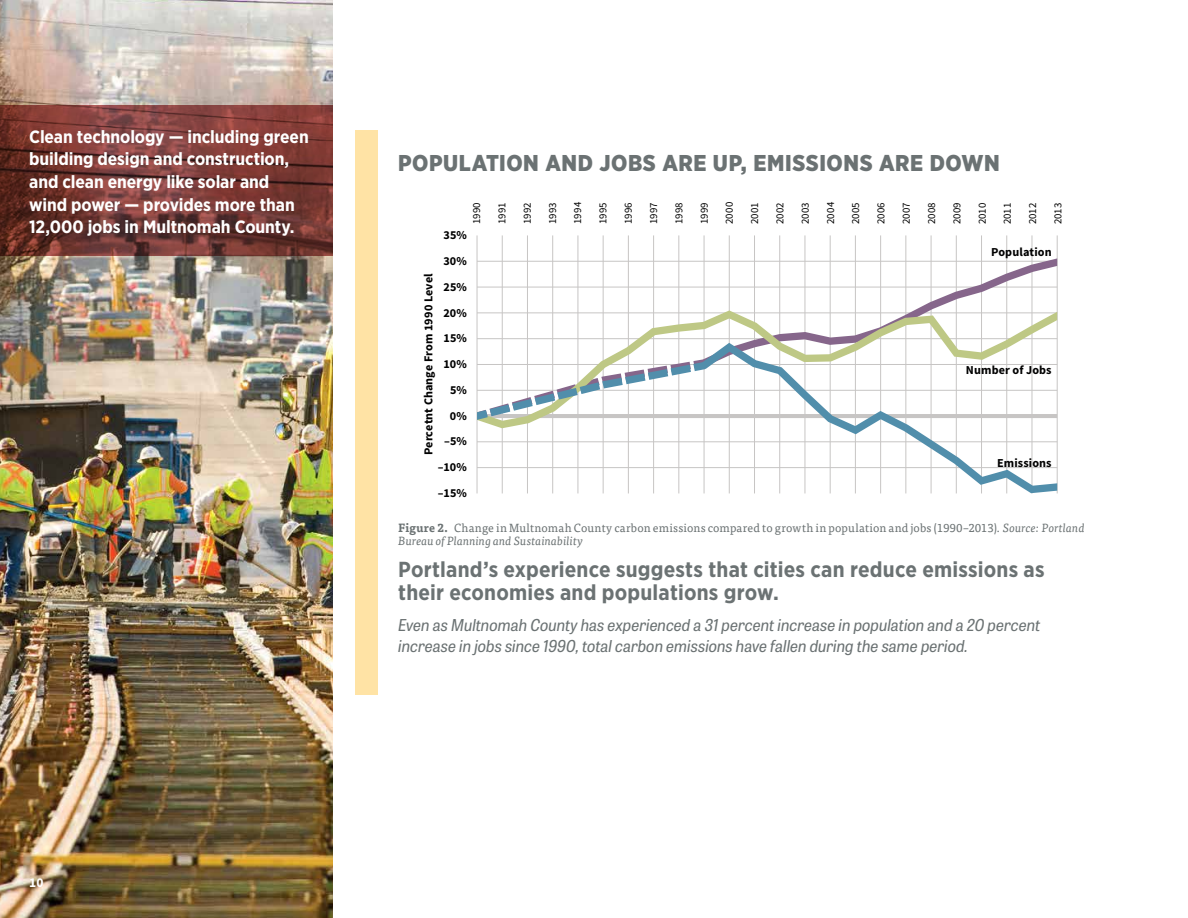
<style>
.page{position:relative;width:1188px;height:918px;background:#fff}
.page>*{position:absolute;margin:0;border:0;box-sizing:border-box;transform-origin:0 0}
.factoid_15_25{font:900 22.8px "Gotham Narrow";letter-spacing:.025em;color:#6b7273}
.factoid_14_5{font:700 21.75px/23.5px "Gotham Narrow";letter-spacing:.01em;color:#6b7273}
.factoid{font:700 17.85px/22.6px "Gotham Narrow";letter-spacing:-.005em;color:#fff}
.oblique_pullquote{font:italic 16.35px/21.1px "Tablet Gothic Narrow";letter-spacing:-.005em;color:#6b7273}
.footer_folio{font:700 13.5px "Source Sans Pro";color:#fff}
.t1{font:700 12.15px/25.8px "Source Sans Pro";letter-spacing:.01em;color:#000;text-align:right}
.figure_bar_dark_type{font:11.85px/13.6px "Tisa Pro";letter-spacing:.01em;color:#6b7273}
.t2{font:10.8px "Source Sans Pro";letter-spacing:.015em;color:#000}
.s1{font-weight:700}
.s2{font-style:italic}
</style>
<div class="page">
<img style="left:0;top:0;width:333px;height:918px">
<hr style="left:477px;top:235px;width:1px;height:258px;background:#c7c5c4">
<hr style="left:502px;top:235px;width:1px;height:258px;background:#c7c5c4">
<hr style="left:527px;top:235px;width:1px;height:258px;background:#c7c5c4">
<hr style="left:552px;top:235px;width:1px;height:258px;background:#c7c5c4">
<hr style="left:578px;top:235px;width:1px;height:258px;background:#c7c5c4">
<hr style="left:603px;top:235px;width:1px;height:258px;background:#c7c5c4">
<hr style="left:628px;top:235px;width:1px;height:258px;background:#c7c5c4">
<hr style="left:653px;top:235px;width:1px;height:258px;background:#c7c5c4">
<hr style="left:679px;top:235px;width:1px;height:258px;background:#c7c5c4">
<hr style="left:704px;top:235px;width:1px;height:258px;background:#c7c5c4">
<hr style="left:729px;top:235px;width:1px;height:258px;background:#c7c5c4">
<hr style="left:754px;top:235px;width:1px;height:258px;background:#c7c5c4">
<hr style="left:779px;top:235px;width:1px;height:258px;background:#c7c5c4">
<hr style="left:805px;top:235px;width:1px;height:258px;background:#c7c5c4">
<hr style="left:830px;top:235px;width:1px;height:258px;background:#c7c5c4">
<hr style="left:855px;top:235px;width:1px;height:258px;background:#c7c5c4">
<hr style="left:880px;top:235px;width:1px;height:258px;background:#c7c5c4">
<hr style="left:906px;top:235px;width:1px;height:258px;background:#c7c5c4">
<hr style="left:931px;top:235px;width:1px;height:258px;background:#c7c5c4">
<hr style="left:956px;top:235px;width:1px;height:258px;background:#c7c5c4">
<hr style="left:981px;top:235px;width:1px;height:258px;background:#c7c5c4">
<hr style="left:1006px;top:235px;width:1px;height:258px;background:#c7c5c4">
<hr style="left:1032px;top:235px;width:1px;height:258px;background:#c7c5c4">
<hr style="left:1057px;top:235px;width:1px;height:258px;background:#c7c5c4">
<hr style="left:477px;top:442px;width:580px;height:1px;background:#c7c5c4">
<hr style="left:477px;top:467px;width:580px;height:1px;background:#c7c5c4">
<svg style="left:477px;top:420px;width:203px;height:8px"></svg>
<svg style="left:477px;top:258px;width:580px;height:162px"></svg>
<svg style="left:693px;top:343px;width:364px;height:150px"></svg>
<div style="left:356px;top:130px;width:22px;height:565px;background:#ffe3a5"></div>
<svg style="left:0;top:106px;width:333px;height:150px;background:#753934"></svg>
<p class="factoid" style="left:29px;top:125px;width:281px">Clean technology — including green building design and construction, and clean energy like solar and wind power — provides more than 12,000 jobs in Multnomah County.</p>
<p class="footer_folio" style="left:29px;top:873px;width:16px">10</p>
<p class="factoid_15_25" style="left:398px;top:148px;width:603px">POPULATION AND JOBS ARE UP, EMISSIONS ARE DOWN</p>
<p class="t2" style="left:470px;top:224px;width:24px;rotate:-90deg">1990</p>
<p class="t2" style="left:495px;top:224px;width:23px;rotate:-90deg">1991</p>
<p class="t2" style="left:521px;top:224px;width:23px;rotate:-90deg">1992</p>
<p class="t2" style="left:546px;top:224px;width:23px;rotate:-90deg">1993</p>
<p class="t2" style="left:571px;top:224px;width:24px;rotate:-90deg">1994</p>
<p class="t2" style="left:596px;top:224px;width:23px;rotate:-90deg">1995</p>
<p class="t2" style="left:622px;top:224px;width:24px;rotate:-90deg">1996</p>
<p class="t2" style="left:647px;top:224px;width:23px;rotate:-90deg">1997</p>
<p class="t2" style="left:672px;top:224px;width:24px;rotate:-90deg">1998</p>
<p class="t2" style="left:697px;top:224px;width:24px;rotate:-90deg">1999</p>
<p class="t2" style="left:723px;top:224px;width:24px;rotate:-90deg">2000</p>
<p class="t2" style="left:748px;top:224px;width:23px;rotate:-90deg">2001</p>
<p class="t2" style="left:773px;top:224px;width:23px;rotate:-90deg">2002</p>
<p class="t2" style="left:798px;top:224px;width:23px;rotate:-90deg">2003</p>
<p class="t2" style="left:824px;top:224px;width:24px;rotate:-90deg">2004</p>
<p class="t2" style="left:849px;top:224px;width:24px;rotate:-90deg">2005</p>
<p class="t2" style="left:874px;top:224px;width:24px;rotate:-90deg">2006</p>
<p class="t2" style="left:900px;top:224px;width:23px;rotate:-90deg">2007</p>
<p class="t2" style="left:925px;top:224px;width:24px;rotate:-90deg">2008</p>
<p class="t2" style="left:950px;top:224px;width:24px;rotate:-90deg">2009</p>
<p class="t2" style="left:975px;top:224px;width:23px;rotate:-90deg">2010</p>
<p class="t2" style="left:1001px;top:224px;width:23px;rotate:-90deg">2011</p>
<p class="t2" style="left:1026px;top:224px;width:23px;rotate:-90deg">2012</p>
<p class="t2" style="left:1051px;top:224px;width:23px;rotate:-90deg">2013</p>
<p class="t1" style="left:438px;top:223px;width:31px">35%<br>30%<br>25%<br>20%<br>15%<br>10%<br>5%<br>0% –5% –10% –15%</p>
<p class="t1" style="left:991px;top:240px;width:62px">Population</p>
<p class="t1" style="left:416px;top:455px;width:183px;rotate:-90deg">Percetnt Change From 1990 Level</p>
<p class="t1" style="left:966px;top:357px;width:87px">Number of Jobs</p>
<p class="t1" style="left:997px;top:451px;width:56px">Emissions</p>
<p class="figure_bar_dark_type" style="left:398px;top:520px;width:688px"><span class="s1">Figure 2.</span> Change in Multnomah County carbon emissions compared to growth in population and jobs (1990–2013). <span class="s2">Source: Portland<br>Bureau of Planning and Sustainability</span></p>
<p class="factoid_14_5" style="left:398px;top:557px;width:648px">Portland’s experience suggests that cities can reduce emissions as their economies and populations grow.</p>
<p class="oblique_pullquote" style="left:398px;top:613px;width:644px">Even as Multnomah County has experienced a 31 percent increase in population and a 20 percent increase in jobs since 1990, total carbon emissions have fallen during the same period.</p>
</div>
